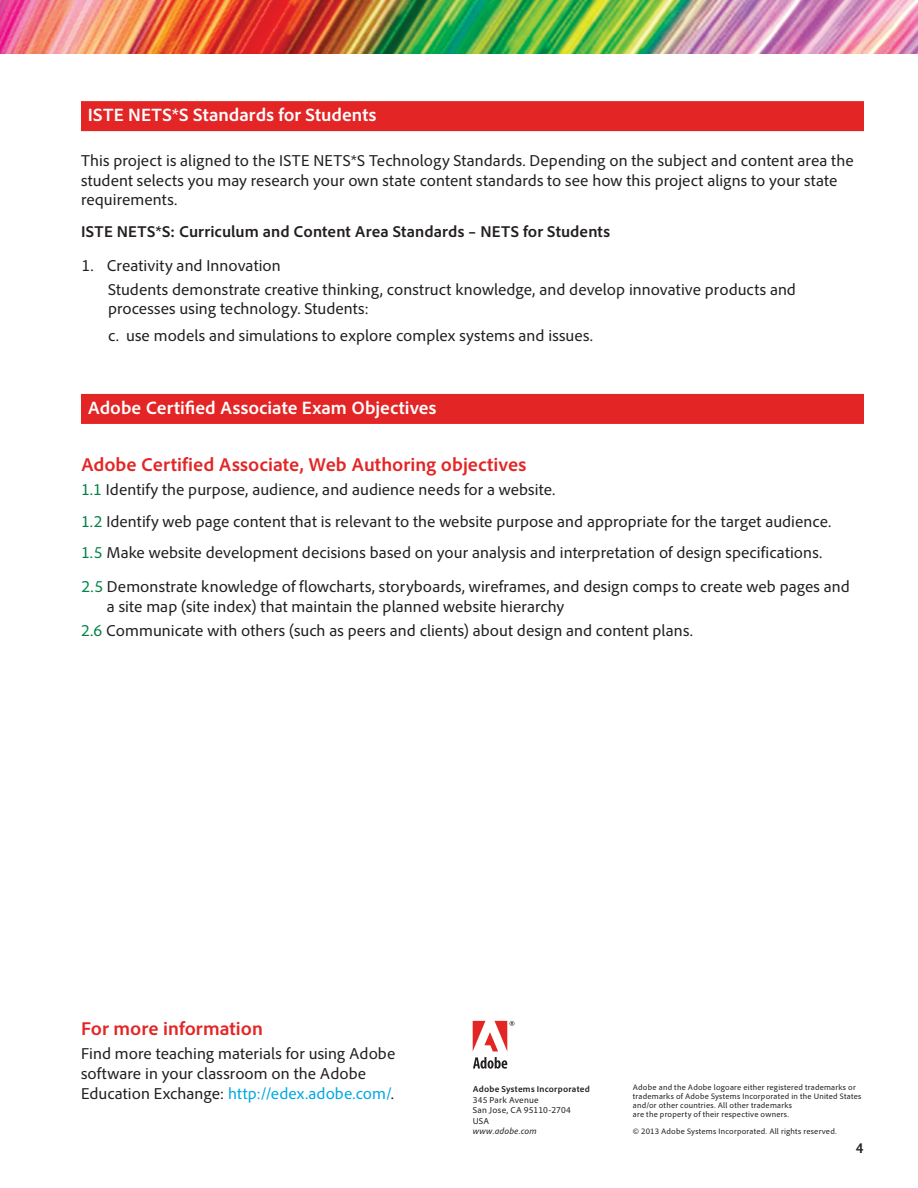
<style>
.page{position:relative;width:918px;height:1188px;background:#fff}
.page>*{position:absolute;margin:0;border:0;box-sizing:border-box;transform-origin:0 0}
.Text__Color_Headline{font:700 19.5px "Adobe Clean";color:#e32525}
.Text__Subhead_in_Bar{font:700 18.75px "Adobe Clean";color:#fff}
.Text__Body{font:16.5px/19.8px "Adobe Clean";letter-spacing:.005em;color:#231f20}
.Text__Number_indente{font:16.5px/19.8px "Adobe Clean";letter-spacing:.005em;color:#231f20}
.Text_indented{font:16.5px/19.8px "Adobe Clean";letter-spacing:.005em;color:#231f20}
.Text__Body-2{font:700 16.5px "Adobe Clean";letter-spacing:.005em;color:#231f20}
.Text_abc{font:16.5px "Adobe Clean";letter-spacing:.005em;color:#231f20}
.t1{font:700 semi-condensed 15px "Adobe Clean";color:#231f20}
.Legal__Company_Name{font:9px/10.5px "Adobe Clean";letter-spacing:.025em;color:#231f20}
.Legal__Body_copy{font:8.25px/9px "Adobe Clean";letter-spacing:.025em;color:#231f20}
.s1{color:#008344}
.s2{color:#00a8e1}
.s3{font-weight:700}
.s4{font-style:italic}
</style>
<div class="page">
<img style="left:0;top:0;width:918px;height:54px">
<svg style="left:473px;top:1057px;width:34px;height:12px"></svg>
<svg style="left:473px;top:1021px;width:41px;height:30px"></svg>
<div style="left:81px;top:101px;width:783px;height:30px;background:#e32525"></div>
<div style="left:81px;top:394px;width:783px;height:30px;background:#e32525"></div>
<p class="Text__Subhead_in_Bar" style="left:88px;top:104px;width:290px">ISTE NETS*S Standards for Students</p>
<p class="Text__Body" style="left:81px;top:150px;width:774px">This project is aligned to the ISTE NETS*S Technology Standards. Depending on the subject and content area the student selects you may research your own state content standards to see how this project aligns to your state requirements.</p>
<p class="Text__Body-2" style="left:81px;top:221px;width:531px">ISTE NETS*S: Curriculum and Content Area Standards – NETS for Students</p>
<p class="Text__Number_indente" style="left:81px;top:255px;width:201px">1. Creativity and Innovation</p>
<p class="Text_indented" style="left:108px;top:279px;width:690px">Students demonstrate creative thinking, construct knowledge, and develop innovative products and processes using technology. Students:</p>
<p class="Text_abc" style="left:108px;top:326px;width:487px">c. use models and simulations to explore complex systems and issues.</p>
<p class="Text__Subhead_in_Bar" style="left:88px;top:396px;width:350px">Adobe Certified Associate Exam Objectives</p>
<p class="Text__Color_Headline" style="left:81px;top:453px;width:447px">Adobe Certified Associate, Web Authoring objectives</p>
<p class="Text__Body" style="left:81px;top:480px;width:476px"><span class="s1">1.1</span> Identify the purpose, audience, and audience needs for a website.</p>
<p class="Text__Body" style="left:81px;top:511px;width:752px"><span class="s1">1.2</span> Identify web page content that is relevant to the website purpose and appropriate for the target audience.</p>
<p class="Text__Body" style="left:81px;top:543px;width:743px"><span class="s1">1.5</span> Make website development decisions based on your analysis and interpretation of design specifications.</p>
<p class="Text__Number_indente" style="left:107px;top:576px;width:744px;text-indent:-26px"><span class="s1">2.5</span> Demonstrate knowledge of flowcharts, storyboards, wireframes, and design comps to create web pages and a site map (site index) that maintain the planned website hierarchy</p>
<p class="Text__Body" style="left:81px;top:620px;width:614px"><span class="s1">2.6</span> Communicate with others (such as peers and clients) about design and content plans.</p>
<p class="Text__Color_Headline" style="left:81px;top:1016px;width:183px">For more information</p>
<p class="Text__Body" style="left:81px;top:1043px;width:316px">Find more teaching materials for using Adobe software in your classroom on the Adobe<br>Education Exchange: <span class="s2">http://edex.adobe.com/</span>.</p>
<p class="Legal__Company_Name" style="left:473px;top:1084px;width:119px"><span class="s3">Adobe Systems Incorporated<br></span>345 Park Avenue<br>San Jose, CA 95110-2704<br>USA<br><span class="s4">www.adobe.com</span></p>
<p class="Legal__Body_copy" style="left:633px;top:1083px;width:230px">Adobe and the Adobe logoare either registered trademarks or trademarks of Adobe Systems Incorporated in the United States and/or other countries. All other trademarks<br>are the property of their respective owners.</p>
<p class="Legal__Body_copy" style="left:633px;top:1127px;width:205px">© 2013 Adobe Systems Incorporated. All rights reserved.</p>
<p class="t1" style="left:856px;top:1139px;width:9px">4</p>
</div>
